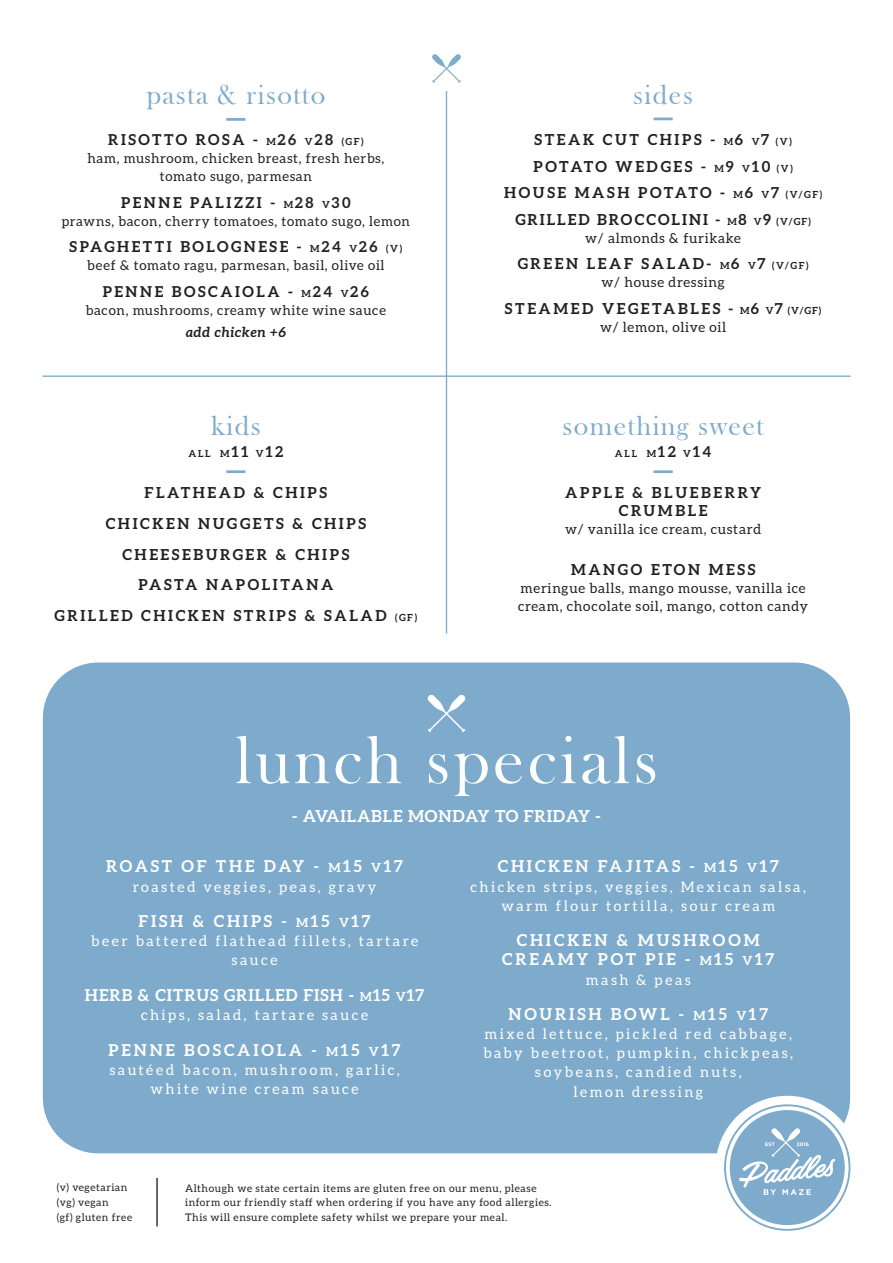
<style>
.page{position:relative;width:893px;height:1263px;background:#fff}
.page>*{position:absolute;margin:0;border:0;box-sizing:border-box;transform-origin:0 0}
.t1{font:69.15px "Bask Old Face";letter-spacing:.05em;color:#fff}
.t2{font:28.05px "Bask Old Face";letter-spacing:.05em;color:#7eabcb}
.t3{font:700 16.5px "Aleo";letter-spacing:.05em;color:#fff}
.t4{font:700 16.35px/19px "Aleo";letter-spacing:.17em;color:#fff;text-align:center}
.t5{font:700 16.35px "Aleo";letter-spacing:.06em;color:#fff}
.t6{font:700 15.15px/30.8px "Aleo";letter-spacing:.17em;color:#231f20;text-align:center}
.t7{font:700 15px "Aleo";letter-spacing:.17em;color:#231f20}
.t8{font:14.4px/19px "Aleo";letter-spacing:.17em;color:#fff;text-align:center}
.t9{font:13.8px/18px "Aleo";letter-spacing:.05em;color:#231f20}
.t10{font:italic 700 13.8px "Aleo";letter-spacing:.05em;color:#231f20}
.t11{font:13.5px/18px "Aleo";letter-spacing:.05em;color:#231f20;text-align:center}
.t12{font:10.5px/14.9px "Aleo";letter-spacing:.05em;color:#231f20}
.t13{font:700 9.75px "Aleo";letter-spacing:.17em;color:#231f20}
.s1{font-size:9.75px}
.s2{font-size:15px}
.s3{font-size:12.6px}
</style>
<div class="page">
<hr style="left:156px;top:1178px;width:2px;height:48px;background:#231f20">
<div style="left:43px;top:662px;width:807px;height:491px;background:#7eabcb;border-radius:55px"></div>
<div style="left:715px;top:1096px;width:144px;height:143px;background:#fff;border-radius:50%"></div>
<svg style="left:654px;top:118px;width:19px;height:2px"></svg>
<hr style="left:226px;top:118px;width:19px;height:3px;background:#7eabcb">
<hr style="left:654px;top:470px;width:19px;height:3px;background:#7eabcb">
<hr style="left:226px;top:470px;width:19px;height:3px;background:#7eabcb">
<hr style="left:43px;top:375px;width:807px;height:2px;background:#7eabcb">
<hr style="left:446px;top:91px;width:1px;height:543px;background:#7eabcb">
<svg style="left:724px;top:1104px;width:126px;height:127px"></svg>
<svg style="left:432px;top:54px;width:29px;height:29px"></svg>
<svg style="left:427px;top:694px;width:39px;height:38px"></svg>
<h2 class="t2" style="left:146px;top:80px;width:180px">pasta &amp; risotto</h2>
<p class="t7" style="left:108px;top:131px;width:257px">RISOTTO ROSA - <span class="s1">M</span>26 <span class="s1">V</span>28 <span class="s1">(GF)</span></p>
<p class="t11" style="left:87px;top:149px;width:298px">ham, mushroom, chicken breast, fresh herbs, tomato sugo, parmesan</p>
<p class="t7" style="left:121px;top:194px;width:231px">PENNE PALIZZI - <span class="s1">M</span>28 <span class="s1">V</span>30</p>
<p class="t11" style="left:62px;top:212px;width:350px">prawns, bacon, cherry tomatoes, tomato sugo, lemon</p>
<p class="t7" style="left:70px;top:238px;width:334px">SPAGHETTI BOLOGNESE - <span class="s1">M</span>24 <span class="s1">V</span>26 <span class="s1">(V)</span></p>
<p class="t11" style="left:87px;top:256px;width:299px">beef &amp; tomato ragu, parmesan, basil, olive oil</p>
<p class="t7" style="left:103px;top:283px;width:268px">PENNE BOSCAIOLA - <span class="s1">M</span>24 <span class="s1">V</span>26</p>
<p class="t11" style="left:86px;top:301px;width:302px">bacon, mushrooms, creamy white wine sauce</p>
<p class="t10" style="left:186px;top:324px;width:102px">add chicken +6</p>
<h2 class="t2" style="left:211px;top:410px;width:51px">kids</h2>
<p class="t13" style="left:188px;top:448px;width:96px">ALL M<span class="s2">11</span> V<span class="s2">12</span></p>
<p class="t6" style="left:55px;top:477px;width:364px">FLATHEAD &amp; CHIPS<br>CHICKEN NUGGETS &amp; CHIPS<br>CHEESEBURGER &amp; CHIPS<br>PASTA NAPOLITANA<br>GRILLED CHICKEN STRIPS &amp; SALAD <span class="s1">(GF)</span></p>
<h2 class="t2" style="left:633px;top:80px;width:61px">sides</h2>
<p class="t6" style="left:504px;top:126px;width:320px;line-height:26.5px">STEAK CUT CHIPS - <span class="s1">M</span>6 <span class="s1">V</span>7 <span class="s1">(V)<br></span>POTATO WEDGES - <span class="s1">M</span>9 <span class="s1">V</span>10 <span class="s1">(V)<br></span>HOUSE MASH POTATO - <span class="s1">M</span>6 <span class="s1">V</span>7 <span class="s1">(V/GF)<br></span>GRILLED BROCCOLINI - <span class="s1">M</span>8 <span class="s1">V</span>9 <span class="s1">(V/GF)</span></p>
<p class="t9" style="left:585px;top:229px;width:157px">w/ almonds &amp; furikake</p>
<p class="t6" style="left:518px;top:248px;width:292px">GREEN LEAF SALAD- <span class="s1">M</span>6 <span class="s1">V</span>7 <span class="s1">(V/GF)</span></p>
<p class="t9" style="left:602px;top:273px;width:125px">w/ house dressing</p>
<p class="t6" style="left:505px;top:293px;width:318px">STEAMED VEGETABLES - <span class="s1">M</span>6 <span class="s1">V</span>7 <span class="s1">(V/GF)</span></p>
<p class="t9" style="left:600px;top:318px;width:128px">w/ lemon, olive oil</p>
<h2 class="t2" style="left:562px;top:410px;width:203px">something sweet</h2>
<p class="t13" style="left:615px;top:448px;width:98px">ALL M<span class="s2">12</span> V<span class="s2">14</span></p>
<p class="t6" style="left:565px;top:483px;width:197px;line-height:18px">APPLE &amp; BLUEBERRY<br>CRUMBLE</p>
<p class="t9" style="left:565px;top:520px;width:198px">w/ vanilla ice cream, custard</p>
<p class="t6" style="left:571px;top:554px;width:186px">MANGO ETON MESS</p>
<p class="t9" style="left:518px;top:579px;width:292px">meringue balls, mango mousse, vanilla ice cream, chocolate soil, mango, cotton candy</p>
<h1 class="t1" style="left:235px;top:722px;width:424px">lunch specials</h1>
<p class="t3" style="left:292px;top:806px;width:310px">- AVAILABLE MONDAY TO FRIDAY -</p>
<p class="t4" style="left:106px;top:857px;width:298px">ROAST OF THE DAY - <span class="s3">M</span>15 <span class="s3">V</span>17</p>
<p class="t8" style="left:133px;top:877px;width:245px">roasted veggies, peas, gravy</p>
<p class="t4" style="left:139px;top:911px;width:234px">FISH &amp; CHIPS - <span class="s3">M</span>15 <span class="s3">V</span>17</p>
<p class="t8" style="left:91px;top:931px;width:329px">beer battered flathead fillets, tartare sauce</p>
<p class="t5" style="left:85px;top:986px;width:341px">HERB &amp; CITRUS GRILLED FISH - <span class="s3">M</span>15 <span class="s3">V</span>17</p>
<p class="t8" style="left:141px;top:1005px;width:229px">chips, salad, tartare sauce</p>
<p class="t4" style="left:109px;top:1040px;width:293px">PENNE BOSCAIOLA - <span class="s3">M</span>15 <span class="s3">V</span>17</p>
<p class="t8" style="left:109px;top:1060px;width:292px">sautéed bacon, mushroom, garlic, white wine cream sauce</p>
<p class="t4" style="left:498px;top:857px;width:283px">CHICKEN FAJITAS - <span class="s3">M</span>15 <span class="s3">V</span>17</p>
<p class="t8" style="left:471px;top:877px;width:337px">chicken strips, veggies, Mexican salsa, warm flour tortilla, sour cream</p>
<p class="t4" style="left:502px;top:931px;width:274px">CHICKEN &amp; MUSHROOM<br>CREAMY POT PIE - <span class="s3">M</span>15 <span class="s3">V</span>17</p>
<p class="t8" style="left:586px;top:970px;width:107px">mash &amp; peas</p>
<p class="t4" style="left:508px;top:1004px;width:261px">NOURISH BOWL - <span class="s3">M</span>15 <span class="s3">V</span>17</p>
<p class="t8" style="left:483px;top:1024px;width:311px">mixed lettuce, pickled red cabbage, baby beetroot, pumpkin, chickpeas, soybeans, candied nuts,<br>lemon dressing</p>
<p class="t12" style="left:57px;top:1180px;width:77px">(v) vegetarian (vg) vegan<br>(gf) gluten free</p>
<p class="t12" style="left:185px;top:1180px;width:368px">Although we state certain items are gluten free on our menu, please inform our friendly staff when ordering if you have any food allergies.<br>This will ensure complete safety whilst we prepare your meal.</p>
</div>
